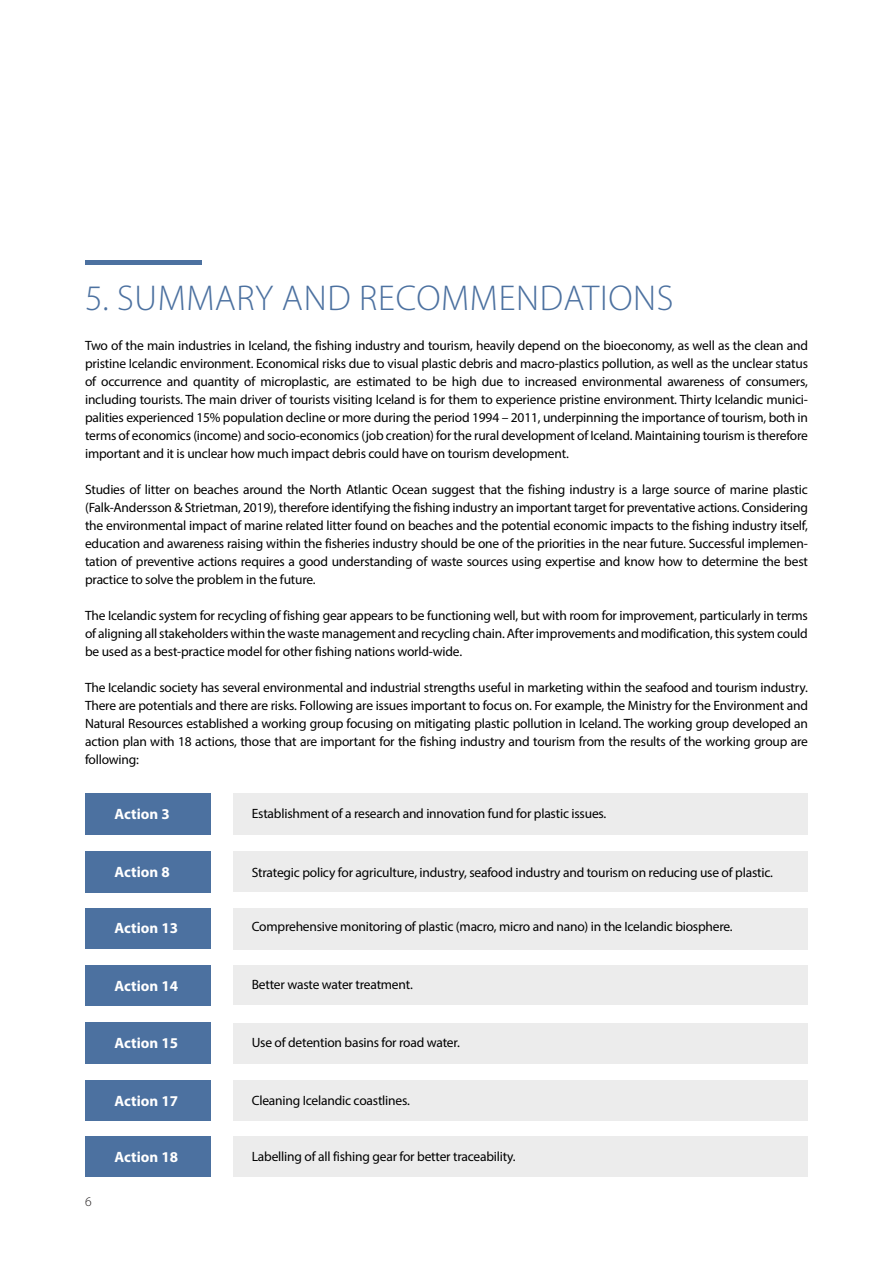
<style>
.page{position:relative;width:893px;height:1263px;background:#fff}
.page>*{position:absolute;margin:0;border:0;box-sizing:border-box;transform-origin:0 0}
.t1{font:300 36px "Myriad Pro";letter-spacing:.02em;color:#4c71a0}
.t2{font:700 15px "Myriad Pro";color:#fff}
.t3{font:13.5px/18px "Myriad Pro";letter-spacing:-.015em;color:#000;text-align:justify}
.t4{font:300 13.5px "Myriad Pro";color:#231f20}
</style>
<div class="page">
<hr style="left:85px;top:261px;width:116px;height:4px;background:#4c71a0">
<div style="left:85px;top:851px;width:126px;height:42px;background:#4c71a0"></div>
<div style="left:234px;top:851px;width:574px;height:41px;background:#ececec"></div>
<div style="left:85px;top:793px;width:126px;height:42px;background:#4c71a0"></div>
<div style="left:234px;top:793px;width:574px;height:41px;background:#ececec"></div>
<div style="left:85px;top:965px;width:126px;height:41px;background:#4c71a0"></div>
<div style="left:234px;top:965px;width:574px;height:40px;background:#ececec"></div>
<div style="left:85px;top:908px;width:126px;height:41px;background:#4c71a0"></div>
<div style="left:234px;top:908px;width:574px;height:41px;background:#ececec"></div>
<div style="left:85px;top:1080px;width:126px;height:41px;background:#4c71a0"></div>
<div style="left:234px;top:1080px;width:574px;height:40px;background:#ececec"></div>
<div style="left:85px;top:1022px;width:126px;height:42px;background:#4c71a0"></div>
<div style="left:234px;top:1022px;width:574px;height:41px;background:#ececec"></div>
<div style="left:85px;top:1136px;width:126px;height:41px;background:#4c71a0"></div>
<div style="left:234px;top:1136px;width:574px;height:41px;background:#ececec"></div>
<p class="t1" style="left:85px;top:279px;width:590px">5. SUMMARY AND RECOMMENDATIONS</p>
<p class="t3" style="left:85px;top:337px;width:724px">Two of the main industries in Iceland, the fishing industry and tourism, heavily depend on the bioeconomy, as well as the clean and pristine Icelandic environment. Economical risks due to visual plastic debris and macro-plastics pollution, as well as the unclear status of occurrence and quantity of microplastic, are estimated to be high due to increased environmental awareness of consumers, including tourists. The main driver of tourists visiting Iceland is for them to experience pristine environment. Thirty Icelandic munici&shy;palities experienced 15% population decline or more during the period 1994 – 2011, underpinning the importance of tourism, both in terms of economics (income) and socio-economics (job creation) for the rural development of Iceland. Maintaining tourism is therefore important and it is unclear how much impact debris could have on tourism development.</p>
<p class="t3" style="left:85px;top:481px;width:724px">Studies of litter on beaches around the North Atlantic Ocean suggest that the fishing industry is a large source of marine plastic (Falk-Andersson &amp; Strietman, 2019), therefore identifying the fishing industry an important target for preventative actions. Considering the environmental impact of marine related litter found on beaches and the potential economic impacts to the fishing industry itself, education and awareness raising within the fisheries industry should be one of the priorities in the near future. Successful implemen&shy;tation of preventive actions requires a good understanding of waste sources using expertise and know how to determine the best practice to solve the problem in the future.</p>
<p class="t3" style="left:85px;top:607px;width:724px">The Icelandic system for recycling of fishing gear appears to be functioning well, but with room for improvement, particularly in terms of aligning all stakeholders within the waste management and recycling chain. After improvements and modification, this system could be used as a best-practice model for other fishing nations world-wide.</p>
<p class="t3" style="left:85px;top:679px;width:724px">The Icelandic society has several environmental and industrial strengths useful in marketing within the seafood and tourism industry.<br>There are potentials and there are risks. Following are issues important to focus on. For example, the Ministry for the Environment and Natural Resources established a working group focusing on mitigating plastic pollution in Iceland. The working group developed an action plan with 18 actions, those that are important for the fishing industry and tourism from the results of the working group are following:</p>
<p class="t2" style="left:115px;top:804px;width:57px">Action 3</p>
<p class="t3" style="left:252px;top:804px;width:356px">Establishment of a research and innovation fund for plastic issues.</p>
<p class="t2" style="left:115px;top:862px;width:57px">Action 8</p>
<p class="t3" style="left:252px;top:863px;width:523px">Strategic policy for agriculture, industry, seafood industry and tourism on reducing use of plastic.</p>
<p class="t2" style="left:115px;top:918px;width:65px">Action 13</p>
<p class="t3" style="left:252px;top:917px;width:482px">Comprehensive monitoring of plastic (macro, micro and nano) in the Icelandic biosphere.</p>
<p class="t2" style="left:115px;top:976px;width:65px">Action 14</p>
<p class="t3" style="left:252px;top:975px;width:162px">Better waste water treatment.</p>
<p class="t2" style="left:115px;top:1033px;width:65px">Action 15</p>
<p class="t3" style="left:252px;top:1033px;width:210px">Use of detention basins for road water.</p>
<p class="t2" style="left:115px;top:1091px;width:65px">Action 17</p>
<p class="t3" style="left:252px;top:1091px;width:160px">Cleaning Icelandic coastlines.</p>
<p class="t4" style="left:85px;top:1194px;width:8px">6</p>
<p class="t2" style="left:115px;top:1147px;width:65px">Action 18</p>
<p class="t3" style="left:252px;top:1147px;width:265px">Labelling of all fishing gear for better traceability.</p>
</div>
